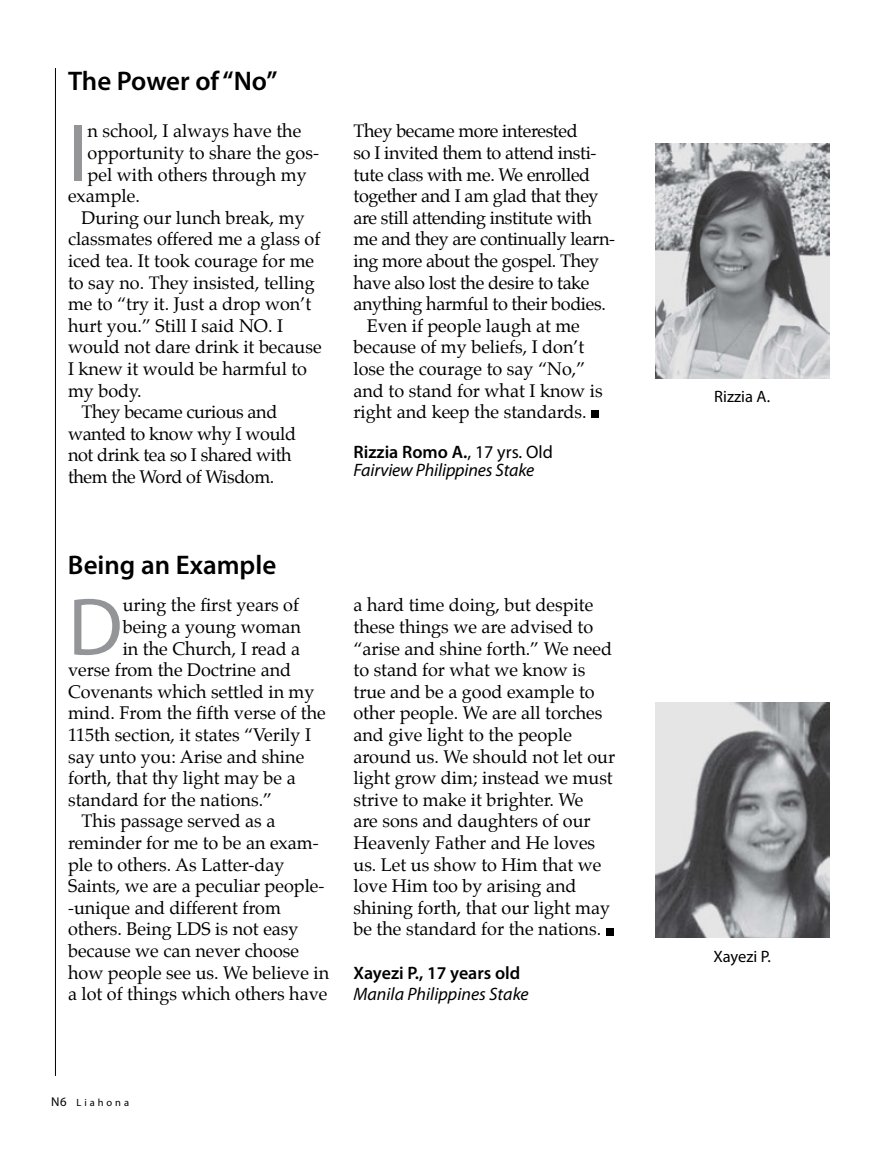
<style>
.page{position:relative;width:893px;height:1161px;background:#fff}
.page>*{position:absolute;margin:0;border:0;box-sizing:border-box;transform-origin:0 0}
.t1{font:82.05px "Myriad Pro";color:#939598}
.t2{font:600 27px "Myriad Pro";color:#000}
.t3{font:18px/21.6px "Palatino";color:#000}
.t4{font:18px "Palatino";letter-spacing:-.02em;color:#000}
.t5{font:italic 18px/18px "Myriad Pro";letter-spacing:-.01em;color:#000}
.t6{font:600 18px "Myriad Pro";color:#000}
.t7{font:16.5px "Myriad Pro";color:#000}
.t8{font:10.5px "Myriad Pro";letter-spacing:.28em;color:#000}
.s1{font-weight:600;font-style:normal}
.s2{font-style:normal}
.s3{font-size:12.75px}
</style>
<div class="page">
<hr style="left:55px;top:68px;width:1px;height:1008px;background:#000">
<div style="left:591px;top:411px;width:8px;height:7px;background:#000"></div>
<div style="left:606px;top:928px;width:7px;height:7px;background:#000"></div>
<img style="left:656px;top:143px;width:173px;height:235px">
<img style="left:656px;top:703px;width:173px;height:235px">
<h2 class="t2" style="left:68px;top:64px;width:211px">The Power of “No”</h2>
<h1 class="t1" style="left:68px;top:102px;width:21px">I</h1>
<p class="t3" style="left:88px;top:120px;width:215px">n school, I always have the</p>
<p class="t3" style="left:88px;top:142px;width:233px">opportunity to share the gos-</p>
<p class="t3" style="left:88px;top:163px;width:221px">pel with others through my</p>
<p class="t3" style="left:68px;top:185px;width:73px">example.</p>
<p class="t3" style="left:82px;top:207px;width:225px">During our lunch break, my</p>
<p class="t3" style="left:68px;top:228px;width:254px">classmates offered me a glass of</p>
<p class="t3" style="left:68px;top:250px;width:248px">iced tea. It took courage for me</p>
<p class="t3" style="left:68px;top:271px;width:248px">to say no. They insisted, telling</p>
<p class="t3" style="left:68px;top:293px;width:245px">me to “try it. Just a drop won’t</p>
<p class="t3" style="left:68px;top:315px;width:217px">hurt you.” Still I said NO. I</p>
<p class="t3" style="left:68px;top:336px;width:255px">would not dare drink it because</p>
<p class="t3" style="left:68px;top:358px;width:241px">I knew it would be harmful to</p>
<p class="t3" style="left:68px;top:379px;width:75px">my body.</p>
<p class="t4" style="left:82px;top:397px;width:197px">They became curious and</p>
<p class="t4" style="left:68px;top:419px;width:229px">wanted to know why I would</p>
<p class="t4" style="left:68px;top:440px;width:225px">not drink tea so I shared with</p>
<p class="t4" style="left:68px;top:462px;width:208px">them the Word of Wisdom.</p>
<p class="t4" style="left:353px;top:116px;width:226px">They became more interested</p>
<p class="t4" style="left:353px;top:138px;width:245px">so I invited them to attend insti-</p>
<p class="t4" style="left:353px;top:159px;width:238px">tute class with me. We enrolled</p>
<p class="t4" style="left:353px;top:181px;width:247px">together and I am glad that they</p>
<p class="t4" style="left:353px;top:203px;width:240px">are still attending institute with</p>
<p class="t4" style="left:353px;top:224px;width:263px">me and they are continually learn-</p>
<p class="t4" style="left:353px;top:246px;width:247px">ing more about the gospel. They</p>
<p class="t4" style="left:353px;top:267px;width:238px">have also lost the desire to take</p>
<p class="t4" style="left:353px;top:289px;width:254px">anything harmful to their bodies.</p>
<p class="t3" style="left:367px;top:315px;width:214px">Even if people laugh at me</p>
<p class="t3" style="left:353px;top:336px;width:232px">because of my beliefs, I don’t</p>
<p class="t3" style="left:353px;top:358px;width:233px">lose the courage to say “No,”</p>
<p class="t3" style="left:353px;top:379px;width:251px">and to stand for what I know is</p>
<p class="t3" style="left:353px;top:401px;width:235px">right and keep the standards.</p>
<p class="t5" style="left:353px;top:442px;width:201px"><span class="s1">Rizzia Romo A.</span><span class="s2">, 17 yrs. Old<br></span>Fairview Philippines Stake</p>
<h2 class="t2" style="left:68px;top:548px;width:210px">Being an Example</h2>
<h1 class="t1" style="left:68px;top:576px;width:56px">D</h1>
<p class="t3" style="left:123px;top:594px;width:178px">uring the first years of</p>
<p class="t3" style="left:123px;top:616px;width:180px">being a young woman</p>
<p class="t3" style="left:123px;top:637px;width:179px">in the Church, I read a</p>
<p class="t3" style="left:68px;top:659px;width:225px">verse from the Doctrine and</p>
<p class="t3" style="left:68px;top:681px;width:248px">Covenants which settled in my</p>
<p class="t3" style="left:68px;top:702px;width:259px">mind. From the fifth verse of the</p>
<p class="t3" style="left:68px;top:724px;width:245px">115th section, it states “Verily I</p>
<p class="t3" style="left:68px;top:745px;width:238px">say unto you: Arise and shine</p>
<p class="t3" style="left:68px;top:767px;width:229px">forth, that thy light may be a</p>
<p class="t3" style="left:68px;top:789px;width:206px">standard for the nations.”</p>
<p class="t3" style="left:82px;top:810px;width:195px">This passage served as a</p>
<p class="t3" style="left:68px;top:832px;width:252px">reminder for me to be an exam-</p>
<p class="t3" style="left:68px;top:853px;width:218px">ple to others. As Latter-day</p>
<p class="t3" style="left:68px;top:875px;width:258px">Saints, we are a peculiar people-</p>
<p class="t3" style="left:68px;top:897px;width:214px">-unique and different from</p>
<p class="t3" style="left:68px;top:918px;width:232px">others. Being LDS is not easy</p>
<p class="t3" style="left:68px;top:940px;width:233px">because we can never choose</p>
<p class="t3" style="left:68px;top:961px;width:263px">how people see us. We believe in</p>
<p class="t3" style="left:68px;top:983px;width:261px">a lot of things which others have</p>
<p class="t3" style="left:353px;top:594px;width:263px">a hard time doing, but despite these things we are advised to “arise and shine forth.” We need to stand for what we know is true and be a good example to other people. We are all torches and give light to the people around us. We should not let our light grow dim; instead we must strive to make it brighter. We<br>are sons and daughters of our<br>Heavenly Father and He loves us. Let us show to Him that we love Him too by arising and shining forth, that our light may be the standard for the nations.</p>
<p class="t6" style="left:353px;top:961px;width:168px">Xayezi P., 17 years old</p>
<p class="t5" style="left:353px;top:985px;width:177px">Manila Philippines Stake</p>
<p class="t8" style="left:51px;top:1096px;width:80px"><span class="s3">N6</span> Liahona</p>
<p class="t7" style="left:714px;top:386px;width:57px">Rizzia A.</p>
<p class="t7" style="left:713px;top:946px;width:59px">Xayezi P.</p>
</div>
